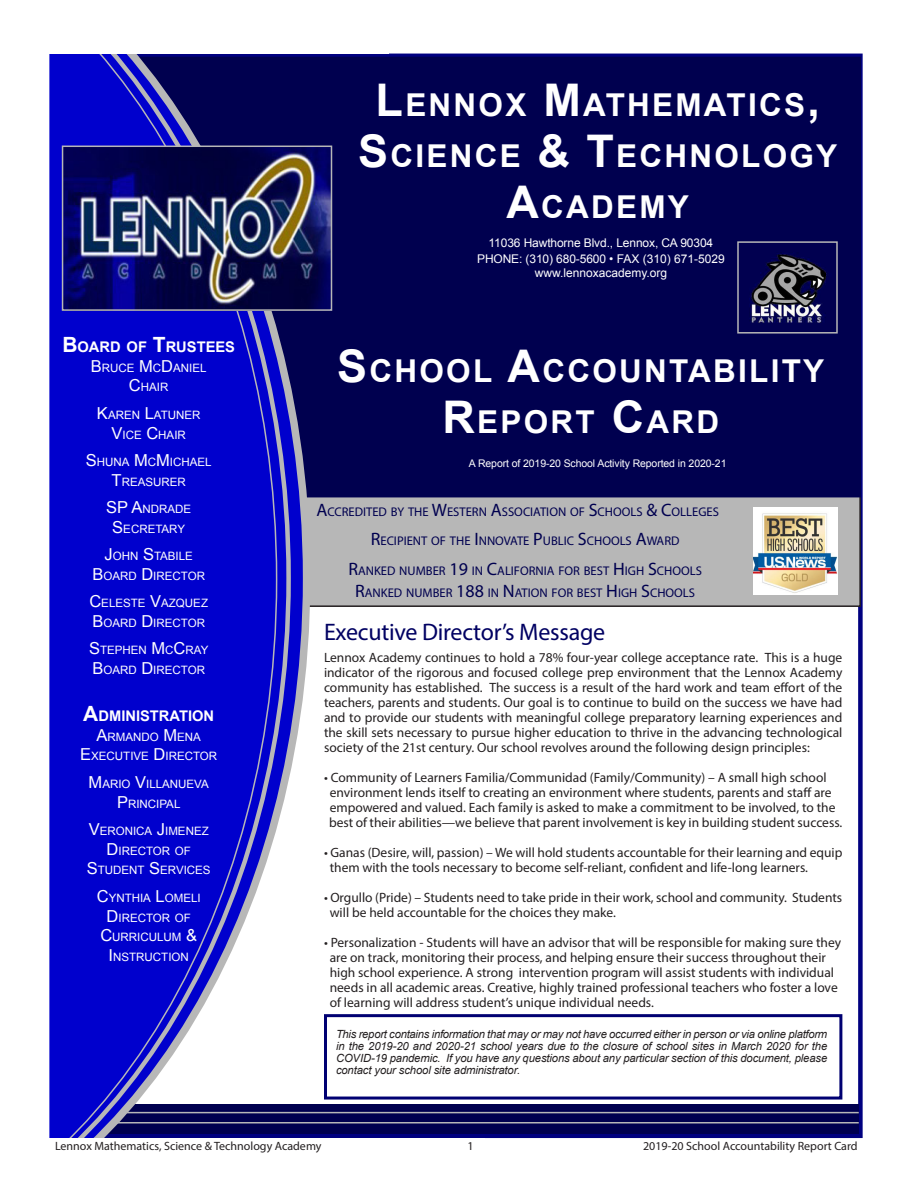
<style>
.page{position:relative;width:918px;height:1188px;background:#fff}
.page>*{position:absolute;margin:0;border:0;box-sizing:border-box;transform-origin:0 0}
.t1{font:700 31.5px/51px "Arial";letter-spacing:.07em;color:#fff;text-align:center}
.t2{font:24px "Myriad Pro";letter-spacing:-.01em;color:#000062}
.t3{font:700 14.7px "Arial";color:#fff}
.t4{font:13.5px/15px "Myriad Pro";color:#231f20}
.t5{font:12.6px/21.6px "Myriad Pro";color:#00004f;text-align:center}
.t6{font:12px/16.5px "Arial";letter-spacing:-.01em;color:#fff;text-align:center}
.t7{font:12px "Myriad Pro";color:#231f20}
.t8{font:11.55px/19.8px "Arial";color:#fff;text-align:center}
.t9{font:italic 11.25px/12px "Arial";letter-spacing:-.01em;color:#231f20;text-align:justify}
.t10{font:10.5px "Arial";letter-spacing:-.01em;color:#fff}
.s1{font-size:21px}
.s2{font-size:16.5px}
.s3{font-size:45px}
.s4{font-size:18px}
</style>
<div class="page">
<div style="left:304px;top:494px;width:556px;height:112px;background:#b7b7b7"></div>
<div style="left:303px;top:493px;width:558px;height:114px;border:2px solid #231f20"></div>
<div style="left:0;top:1104px;width:859px;height:30px;background:#00004f"></div>
<div style="left:310px;top:57px;width:551px;height:440px;background:#00004f"></div>
<svg style="left:291px;top:54px;width:19px;height:1084px"></svg>
<svg style="left:277px;top:54px;width:14px;height:1084px"></svg>
<svg style="left:49px;top:54px;width:228px;height:1084px;background:#1c1cc7"></svg>
<svg style="left:0;top:1104px;width:49px;height:30px"></svg>
<hr style="left:117px;top:1122px;width:742px;height:2px;background:#b7b7b7">
<hr style="left:127px;top:1112px;width:732px;height:1px;background:#b7b7b7">
<img style="left:65px;top:149px;width:264px;height:159px">
<div style="left:62px;top:146px;width:270px;height:165px;border:2px solid #b7b7b7"></div>
<img style="left:740px;top:244px;width:95px;height:87px">
<div style="left:737px;top:241px;width:101px;height:93px;border:2px solid #b7b7b7"></div>
<img style="left:753px;top:508px;width:84px;height:86px">
<div style="left:324px;top:1014px;width:518px;height:86px;border:3px solid #000072"></div>
<p class="t3" style="left:62px;top:337px;width:174px"><span class="s1">B</span>OARD OF <span class="s1">T</span>RUSTEES</p>
<p class="t8" style="left:91px;top:358px;width:117px"><span class="s2">B</span>RUCE <span class="s2">M</span>C<span class="s2">D</span>ANIEL<br><span class="s2">C</span>HAIR</p>
<p class="t8" style="left:97px;top:405px;width:105px"><span class="s2">K</span>AREN <span class="s2">L</span>ATUNER<br><span class="s2">V</span>ICE <span class="s2">C</span>HAIR</p>
<p class="t8" style="left:86px;top:452px;width:127px"><span class="s2">S</span>HUNA <span class="s2">M</span>C<span class="s2">M</span>ICHAEL<br><span class="s2">T</span>REASURER</p>
<p class="t8" style="left:106px;top:499px;width:87px"><span class="s2">SP A</span>NDRADE<br><span class="s2">S</span>ECRETARY</p>
<p class="t8" style="left:92px;top:546px;width:114px"><span class="s2">J</span>OHN <span class="s2">S</span>TABILE<br><span class="s2">B</span>OARD <span class="s2">D</span>IRECTOR</p>
<p class="t8" style="left:89px;top:593px;width:120px;text-align:left"><span class="s2">C</span>ELESTE <span class="s2">V</span>AZQUEZ<br><span class="s2">B</span>OARD <span class="s2">D</span>IRECTOR</p>
<p class="t8" style="left:89px;top:640px;width:121px;text-align:left"><span class="s2">S</span>TEPHEN <span class="s2">M</span>C<span class="s2">C</span>RAY<br><span class="s2">B</span>OARD <span class="s2">D</span>IRECTOR</p>
<p class="t3" style="left:83px;top:706px;width:132px"><span class="s1">A</span>DMINISTRATION</p>
<p class="t8" style="left:80px;top:727px;width:139px"><span class="s2">A</span>RMANDO <span class="s2">M</span>ENA<br><span class="s2">E</span>XECUTIVE <span class="s2">D</span>IRECTOR</p>
<p class="t8" style="left:89px;top:774px;width:122px"><span class="s2">M</span>ARIO <span class="s2">V</span>ILLANUEVA<br><span class="s2">P</span>RINCIPAL</p>
<p class="t8" style="left:87px;top:821px;width:124px"><span class="s2">V</span>ERONICA <span class="s2">J</span>IMENEZ<br><span class="s2">D</span>IRECTOR OF<br><span class="s2">S</span>TUDENT <span class="s2">S</span>ERVICES</p>
<p class="t8" style="left:97px;top:888px;width:105px"><span class="s2">C</span>YNTHIA <span class="s2">L</span>OMELI<br><span class="s2">D</span>IRECTOR OF<br><span class="s2">C</span>URRICULUM <span class="s2">&amp;<br>I</span> NSTRUCTION</p>
<h1 class="t1" style="left:358px;top:80px;width:481px"><span class="s3">L</span>ENNOX <span class="s3">M</span>ATHEMATICS<span class="s3">,<br>S</span>CIENCE <span class="s3">&amp; T</span>ECHNOLOGY<br><span class="s3">A</span>CADEMY</h1>
<p class="t6" style="left:477px;top:234px;width:249px">11036 Hawthorne Blvd., Lennox, CA 90304<br>PHONE: (310) 680-5600 • FAX (310) 671-5029</p>
<p class="t6" style="left:535px;top:264px;width:134px">www.lennoxacademy.org</p>
<h1 class="t1" style="left:337px;top:346px;width:488px"><span class="s3">S</span>CHOOL <span class="s3">A</span>CCOUNTABILITY<br><span class="s3">R</span>EPORT <span class="s3">C</span>ARD</h1>
<p class="t10" style="left:469px;top:457px;width:259px">A Report of 2019-20 School Activity Reported in 2020-21</p>
<p class="t5" style="left:316px;top:500px;width:404px"><span class="s4">A</span>CCREDITED BY THE <span class="s4">W</span>ESTERN <span class="s4">A</span>SSOCIATION OF <span class="s4">S</span>CHOOLS <span class="s4">&amp; C</span>OLLEGES</p>
<p class="t5" style="left:371px;top:530px;width:310px"><span class="s4">R</span>ECIPIENT OF THE <span class="s4">I</span> NNOVATE <span class="s4">P</span>UBLIC <span class="s4">S</span>CHOOLS <span class="s4">A</span>WARD</p>
<p class="t5" style="left:348px;top:560px;width:355px"><span class="s4">R</span>ANKED NUMBER <span class="s4">19</span> IN <span class="s4">C</span>ALIFORNIA FOR BEST <span class="s4">H</span> IGH <span class="s4">S</span>CHOOLS<br><span class="s4">R</span>ANKED NUMBER <span class="s4">188</span> IN <span class="s4">N</span>ATION FOR BEST <span class="s4">H</span> IGH <span class="s4">S</span>CHOOLS</p>
<h2 class="t2" style="left:324px;top:617px;width:283px">Executive Director’s Message</h2>
<p class="t4" style="left:324px;top:650px;width:520px;text-align:justify">Lennox Academy continues to hold a 78% four-year college acceptance rate. This is a huge indicator of the rigorous and focused college prep environment that the Lennox Academy community has established. The success is a result of the hard work and team effort of the teachers, parents and students. Our goal is to continue to build on the success we have had and to provide our students with meaningful college preparatory learning experiences and the skill sets necessary to pursue higher education to thrive in the advancing technological society of the 21st century. Our school revolves around the following design principles:</p>
<p class="t4" style="left:329px;top:770px;width:515px;text-indent:-5px">• Community of Learners Familia/Communidad (Family/Community) – A small high school environment lends itself to creating an environment where students, parents and staff are empowered and valued. Each family is asked to make a commitment to be involved, to the best of their abilities—we believe that parent involvement is key in building student success.</p>
<p class="t4" style="left:330px;top:845px;width:514px;text-indent:-6px">• Ganas (Desire, will, passion) – We will hold students accountable for their learning and equip them with the tools necessary to become self-reliant, confident and life-long learners.</p>
<p class="t4" style="left:330px;top:890px;width:514px;text-indent:-6px">• Orgullo (Pride) – Students need to take pride in their work, school and community. Students will be held accountable for the choices they make.</p>
<p class="t4" style="left:330px;top:935px;width:513px;text-indent:-6px">• Personalization - Students will have an advisor that will be responsible for making sure they are on track, monitoring their process, and helping ensure their success throughout their high school experience. A strong intervention program will assist students with individual needs in all academic areas. Creative, highly trained professional teachers who foster a love of learning will address student’s unique individual needs.</p>
<p class="t9" style="left:336px;top:1028px;width:493px">This report contains information that may or may not have occurred either in person or via online platform in the 2019-20 and 2020-21 school years due to the closure of school sites in March 2020 for the COVID-19 pandemic. If you have any questions about any particular section of this document, please contact your school site administrator.</p>
<p class="t7" style="left:55px;top:1139px;width:268px">Lennox Mathematics, Science &amp; Technology Academy</p>
<p class="t7" style="left:468px;top:1139px;width:8px">1</p>
<p class="t7" style="left:643px;top:1139px;width:216px">2019-20 School Accountability Report Card</p>
</div>
